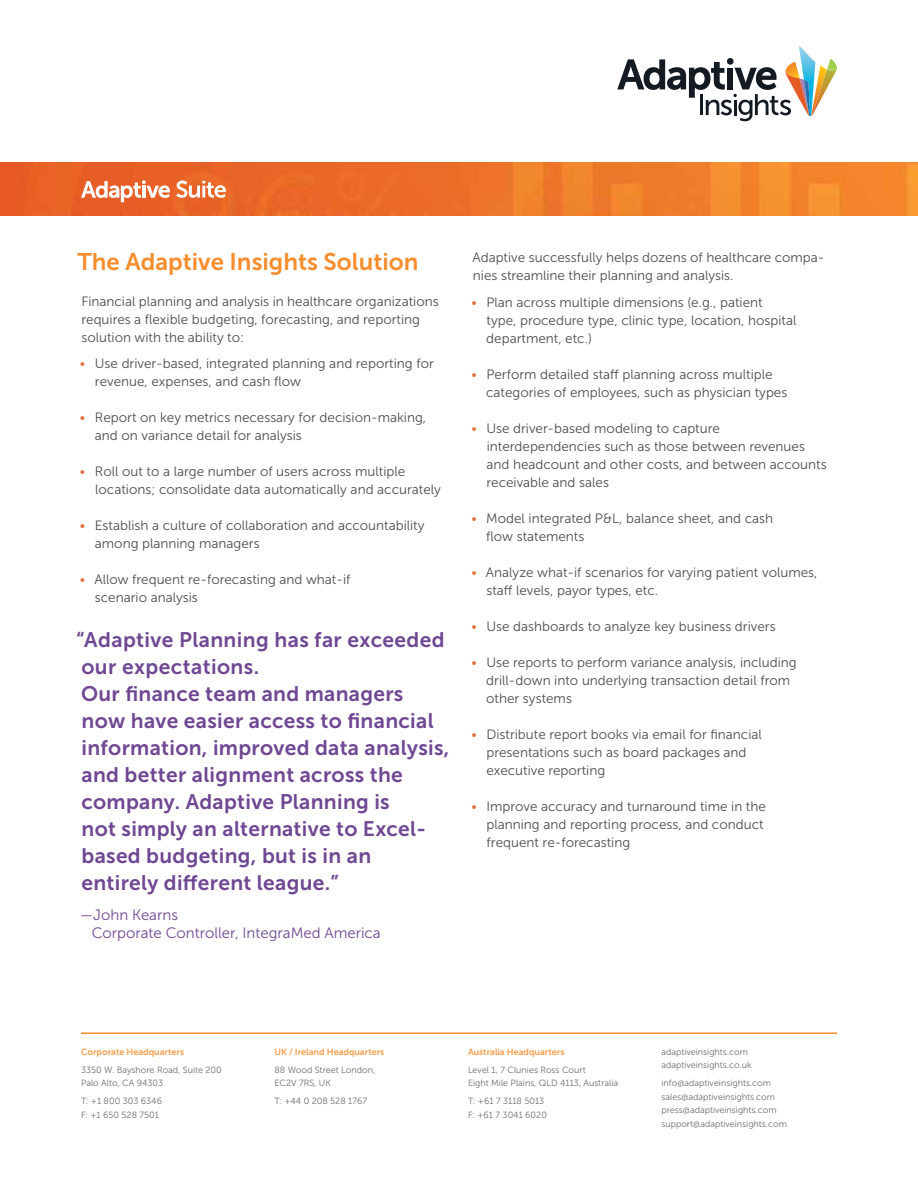
<style>
.page{position:relative;width:918px;height:1188px;background:#fff}
.page>*{position:absolute;margin:0;border:0;box-sizing:border-box;transform-origin:0 0}
.t1{font:24px "Museo Sans 700";color:#f78d2d}
.t2{font:21px/27px "Museo Sans 700";letter-spacing:.015em;color:#6f4793}
.t3{font:15px/18px "Museo Sans 300";color:#6f4793}
.t4{font:13.5px/18px "Museo Sans 300";color:#4d4d4f}
.t5{font:9px/13.5px "Museo Sans 300";color:#6c6c71}
.t6{font:9px "Museo Sans 700";color:#f89c4b}
.s1{color:#e66f3b}
</style>
<div class="page">
<img style="left:0;top:162px;width:918px;height:54px">
<hr style="left:81px;top:1032px;width:756px;height:2px;background:#f78d2d">
<svg style="left:617px;top:46px;width:220px;height:75px"></svg>
<svg style="left:176px;top:181px;width:50px;height:17px"></svg>
<svg style="left:81px;top:180px;width:89px;height:22px"></svg>
<h1 class="t1" style="left:77px;top:248px;width:343px">The Adaptive Insights Solution</h1>
<p class="t4" style="left:81px;top:292px;width:359px">Financial planning and analysis in healthcare organizations requires a flexible budgeting, forecasting, and reporting solution with the ability to:</p>
<p class="t4" style="left:95px;top:355px;width:340px;text-indent:-15px"><span class="s1">•</span> Use driver-based, integrated planning and reporting for revenue, expenses, and cash flow</p>
<p class="t4" style="left:95px;top:409px;width:333px;text-indent:-15px"><span class="s1">•</span> Report on key metrics necessary for decision-making, and on variance detail for analysis</p>
<p class="t4" style="left:95px;top:463px;width:347px;text-indent:-15px"><span class="s1">•</span> Roll out to a large number of users across multiple locations; consolidate data automatically and accurately</p>
<p class="t4" style="left:95px;top:517px;width:331px;text-indent:-15px"><span class="s1">•</span> Establish a culture of collaboration and accountability among planning managers</p>
<p class="t4" style="left:95px;top:571px;width:257px;text-indent:-15px"><span class="s1">•</span> Allow frequent re-forecasting and what-if scenario analysis</p>
<p class="t2" style="left:76px;top:627px;width:375px">“Adaptive Planning has far exceeded our expectations.<br>Our finance team and managers<br>now have easier access to financial information, improved data analysis, and better alignment across the company. Adaptive Planning is<br>not simply an alternative to Excel&shy;based budgeting, but is in an<br>entirely different league.”</p>
<p class="t3" style="left:92px;top:906px;width:290px;text-indent:-12px">—John Kearns<br>Corporate Controller, IntegraMed America</p>
<p class="t4" style="left:472px;top:248px;width:354px">Adaptive successfully helps dozens of healthcare compa&shy;nies streamline their planning and analysis.</p>
<p class="t4" style="left:486px;top:293px;width:312px;text-indent:-15px"><span class="s1">•</span> Plan across multiple dimensions (e.g., patient<br>type, procedure type, clinic type, location, hospital department, etc.)</p>
<p class="t4" style="left:486px;top:365px;width:303px;text-indent:-15px"><span class="s1">•</span> Perform detailed staff planning across multiple categories of employees, such as physician types</p>
<p class="t4" style="left:486px;top:419px;width:342px;text-indent:-15px"><span class="s1">•</span> Use driver-based modeling to capture interdependencies such as those between revenues and headcount and other costs, and between accounts receivable and sales</p>
<p class="t4" style="left:486px;top:509px;width:289px;text-indent:-15px"><span class="s1">•</span> Model integrated P&amp;L, balance sheet, and cash flow statements</p>
<p class="t4" style="left:486px;top:563px;width:333px;text-indent:-15px"><span class="s1">•</span> Analyze what-if scenarios for varying patient volumes, staff levels, payor types, etc.</p>
<p class="t4" style="left:471px;top:617px;width:306px"><span class="s1">•</span> Use dashboards to analyze key business drivers</p>
<p class="t4" style="left:486px;top:653px;width:312px;text-indent:-15px"><span class="s1">•</span> Use reports to perform variance analysis, including drill-down into underlying transaction detail from other systems</p>
<p class="t4" style="left:486px;top:725px;width:277px;text-indent:-15px"><span class="s1">•</span> Distribute report books via email for financial presentations such as board packages and executive reporting</p>
<p class="t4" style="left:486px;top:797px;width:281px;text-indent:-15px"><span class="s1">•</span> Improve accuracy and turnaround time in the planning and reporting process, and conduct frequent re-forecasting</p>
<p class="t6" style="left:81px;top:1047px;width:105px">Corporate Headquarters</p>
<p class="t5" style="left:81px;top:1063px;width:142px">3350 W. Bayshore Road, Suite 200<br>Palo Alto, CA 94303</p>
<p class="t5" style="left:81px;top:1095px;width:83px">T: +1 800 303 6346<br>F: +1 650 528 7501</p>
<p class="t6" style="left:274px;top:1047px;width:111px">UK / Ireland Headquarters</p>
<p class="t5" style="left:274px;top:1063px;width:102px">88 Wood Street London,<br>EC2V 7RS, UK</p>
<p class="t5" style="left:274px;top:1095px;width:94px">T: +44 0 208 528 1767</p>
<p class="t6" style="left:468px;top:1047px;width:98px">Australia Headquarters</p>
<p class="t5" style="left:468px;top:1063px;width:152px">Level 1, 7 Clunies Ross Court<br>Eight Mile Plains, QLD 4113, Australia</p>
<p class="t5" style="left:468px;top:1095px;width:80px">T: +61 7 3118 5013<br>F: +61 7 3041 6020</p>
<p class="t5" style="left:662px;top:1045px;width:92px">adaptiveinsights.com adaptiveinsights.co.uk</p>
<p class="t5" style="left:662px;top:1077px;width:127px">info@adaptiveinsights.com sales@adaptiveinsights.com press@adaptiveinsights.com support@adaptiveinsights.com</p>
</div>
